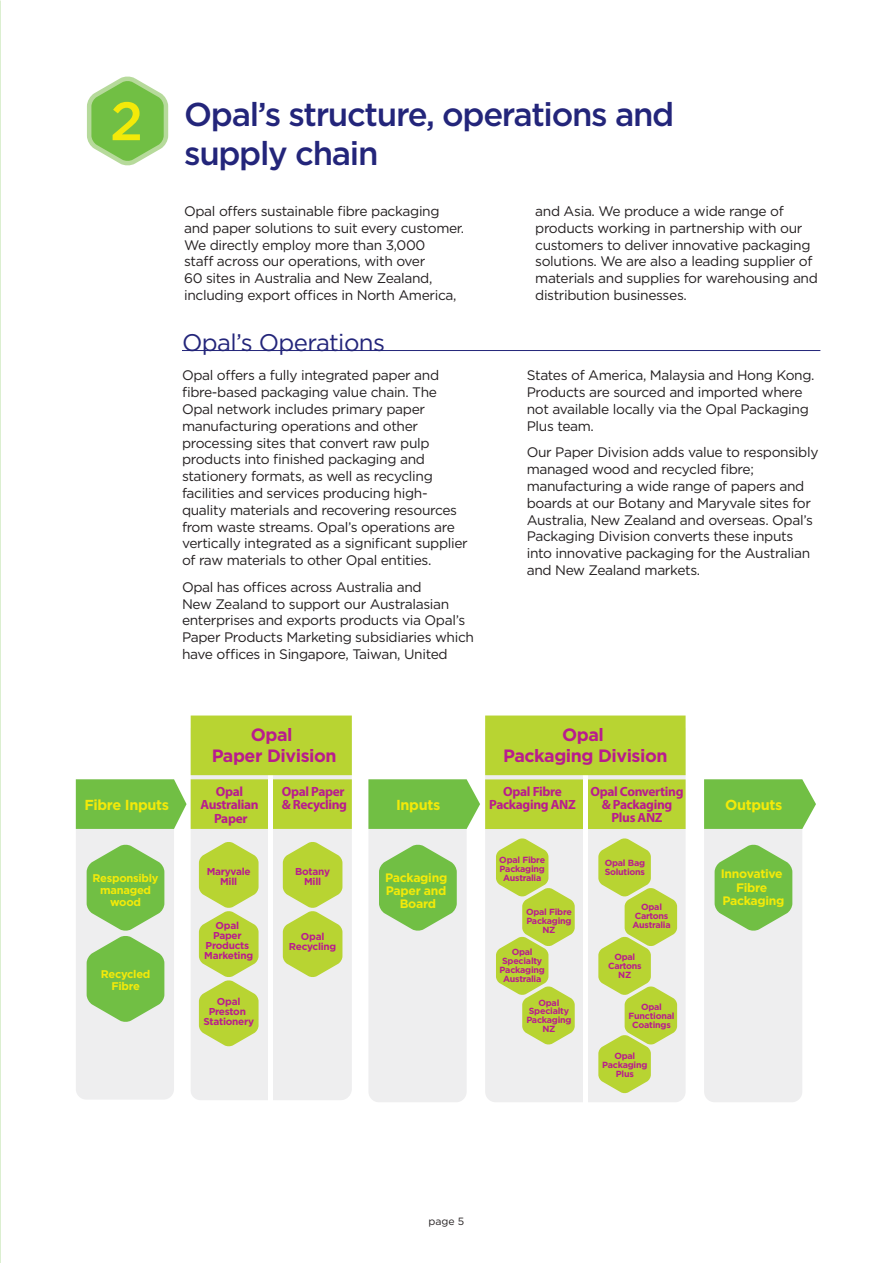
<style>
.page{position:relative;width:893px;height:1263px;background:#fff}
.page>*{position:absolute;margin:0;border:0;box-sizing:border-box;transform-origin:0 0}
.t1{font:500 54px "Gotham";color:#f3ea09}
._2_Numbered_sub_sect{font:500 33px/39px "Gotham";letter-spacing:-.04em;color:#23257a}
._3_para_heading_purp{font:24px "Gotham";letter-spacing:-.025em;color:#23257a}
.t2{font:700 17.85px/21.5px "Gotham";letter-spacing:-.025em;color:#b81c8d;text-align:center}
.t3{font:700 14.55px "Gotham";letter-spacing:-.025em;color:#f3ea09}
._4_Body_copy{font:13.8px/16.8px "Gotham";letter-spacing:-.025em;color:#231f20}
.t4{font:700 13.35px/13.4px "Myriad Pro";letter-spacing:-.025em;color:#b81c8d;text-align:center}
.t5{font:700 12.3px/13.4px "Gotham";letter-spacing:-.025em;color:#f3ea09;text-align:center}
.t6{font:700 11.1px/12.3px "Gotham";letter-spacing:-.025em;color:#f3ea09;text-align:center}
.t7{font:10.5px "Gotham";color:#231f20}
.t8{font:700 10.05px/10.1px "Gotham";letter-spacing:-.025em;color:#b81c8d;text-align:center}
.t9{font:700 8.85px/8.9px "Gotham";letter-spacing:-.025em;color:#b81c8d;text-align:center}
</style>
<div class="page">
<svg style="left:87px;top:76px;width:82px;height:90px"></svg>
<hr style="left:182px;top:350px;width:638px;height:1px;background:#23257a">
<svg style="left:704px;top:779px;width:112px;height:323px;background:#cce2bf"></svg>
<svg style="left:76px;top:715px;width:276px;height:384px;background:#cde19e"></svg>
<svg style="left:368px;top:715px;width:318px;height:387px;background:#d2e3a1"></svg>
<p class="t1" style="left:110px;top:86px;width:35px">2</p>
<p class="_2_Numbered_sub_sect" style="left:184px;top:94px;width:492px">Opal’s structure, operations and supply chain</p>
<p class="_4_Body_copy" style="left:184px;top:202px;width:282px">Opal offers sustainable fibre packaging and paper solutions to suit every customer.<br>We directly employ more than 3,000<br>staff across our operations, with over<br>60 sites in Australia and New Zealand, including export offices in North America,</p>
<p class="_4_Body_copy" style="left:535px;top:202px;width:284px">and Asia. We produce a wide range of products working in partnership with our customers to deliver innovative packaging solutions. We are also a leading supplier of materials and supplies for warehousing and distribution businesses.</p>
<p class="_3_para_heading_purp" style="left:182px;top:327px;width:205px">Opal’s Operations</p>
<p class="_4_Body_copy" style="left:182px;top:367px;width:287px">Opal offers a fully integrated paper and fibre-based packaging value chain. The Opal network includes primary paper manufacturing operations and other processing sites that convert raw pulp products into finished packaging and stationery formats, as well as recycling facilities and services producing high&shy;quality materials and recovering resources from waste streams. Opal’s operations are vertically integrated as a significant supplier of raw materials to other Opal entities.</p>
<p class="_4_Body_copy" style="left:182px;top:578px;width:294px">Opal has offices across Australia and<br>New Zealand to support our Australasian enterprises and exports products via Opal’s Paper Products Marketing subsidiaries which have offices in Singapore, Taiwan, United</p>
<p class="_4_Body_copy" style="left:527px;top:367px;width:289px">States of America, Malaysia and Hong Kong.<br>Products are sourced and imported where not available locally via the Opal Packaging Plus team.</p>
<p class="_4_Body_copy" style="left:527px;top:444px;width:293px">Our Paper Division adds value to responsibly managed wood and recycled fibre; manufacturing a wide range of papers and boards at our Botany and Maryvale sites for Australia, New Zealand and overseas. Opal’s Packaging Division converts these inputs into innovative packaging for the Australian and New Zealand markets.</p>
<p class="t2" style="left:212px;top:723px;width:126px">Opal<br>Paper Division</p>
<p class="t2" style="left:503px;top:723px;width:166px">Opal<br>Packaging Division</p>
<p class="t4" style="left:200px;top:784px;width:60px">Opal<br>Australian<br>Paper</p>
<p class="t4" style="left:282px;top:784px;width:67px;text-align:left">Opal Paper &amp; Recycling</p>
<p class="t4" style="left:489px;top:784px;width:88px">Opal Fibre<br>Packaging ANZ</p>
<p class="t4" style="left:591px;top:784px;width:94px">Opal Converting &amp; Packaging<br>Plus ANZ</p>
<p class="t3" style="left:84px;top:796px;width:86px">Fibre Inputs</p>
<p class="t3" style="left:396px;top:796px;width:46px">Inputs</p>
<p class="t3" style="left:725px;top:796px;width:59px">Outputs</p>
<p class="t6" style="left:93px;top:871px;width:67px">Responsibly managed wood</p>
<p class="t8" style="left:207px;top:866px;width:45px">Maryvale<br>Mill</p>
<p class="t8" style="left:204px;top:920px;width:50px">Opal<br>Paper<br>Products<br>Marketing</p>
<p class="t6" style="left:101px;top:967px;width:51px">Recycled<br>Fibre</p>
<p class="t8" style="left:203px;top:996px;width:52px">Opal<br>Preston<br>Stationery</p>
<p class="t8" style="left:295px;top:866px;width:36px">Botany<br>Mill</p>
<p class="t8" style="left:289px;top:932px;width:49px">Opal<br>Recycling</p>
<p class="t9" style="left:499px;top:855px;width:47px">Opal Fibre<br>Packaging<br>Australia</p>
<p class="t9" style="left:526px;top:907px;width:47px">Opal Fibre<br>Packaging<br>NZ</p>
<p class="t9" style="left:500px;top:947px;width:47px">Opal<br>Specialty<br>Packaging<br>Australia</p>
<p class="t9" style="left:526px;top:998px;width:47px">Opal<br>Specialty<br>Packaging<br>NZ</p>
<p class="t9" style="left:605px;top:858px;width:42px;text-align:left">Opal Bag<br>Solutions</p>
<p class="t5" style="left:385px;top:870px;width:64px">Packaging<br>Paper and<br>Board</p>
<p class="t5" style="left:721px;top:867px;width:65px">Innovative<br>Fibre<br>Packaging</p>
<p class="t9" style="left:632px;top:902px;width:40px">Opal<br>Cartons<br>Australia</p>
<p class="t9" style="left:608px;top:952px;width:35px">Opal<br>Cartons<br>NZ</p>
<p class="t9" style="left:629px;top:1002px;width:47px">Opal<br>Functional<br>Coatings</p>
<p class="t9" style="left:602px;top:1051px;width:47px">Opal<br>Packaging<br>Plus</p>
<p class="t7" style="left:429px;top:1214px;width:37px">page 5</p>
</div>
